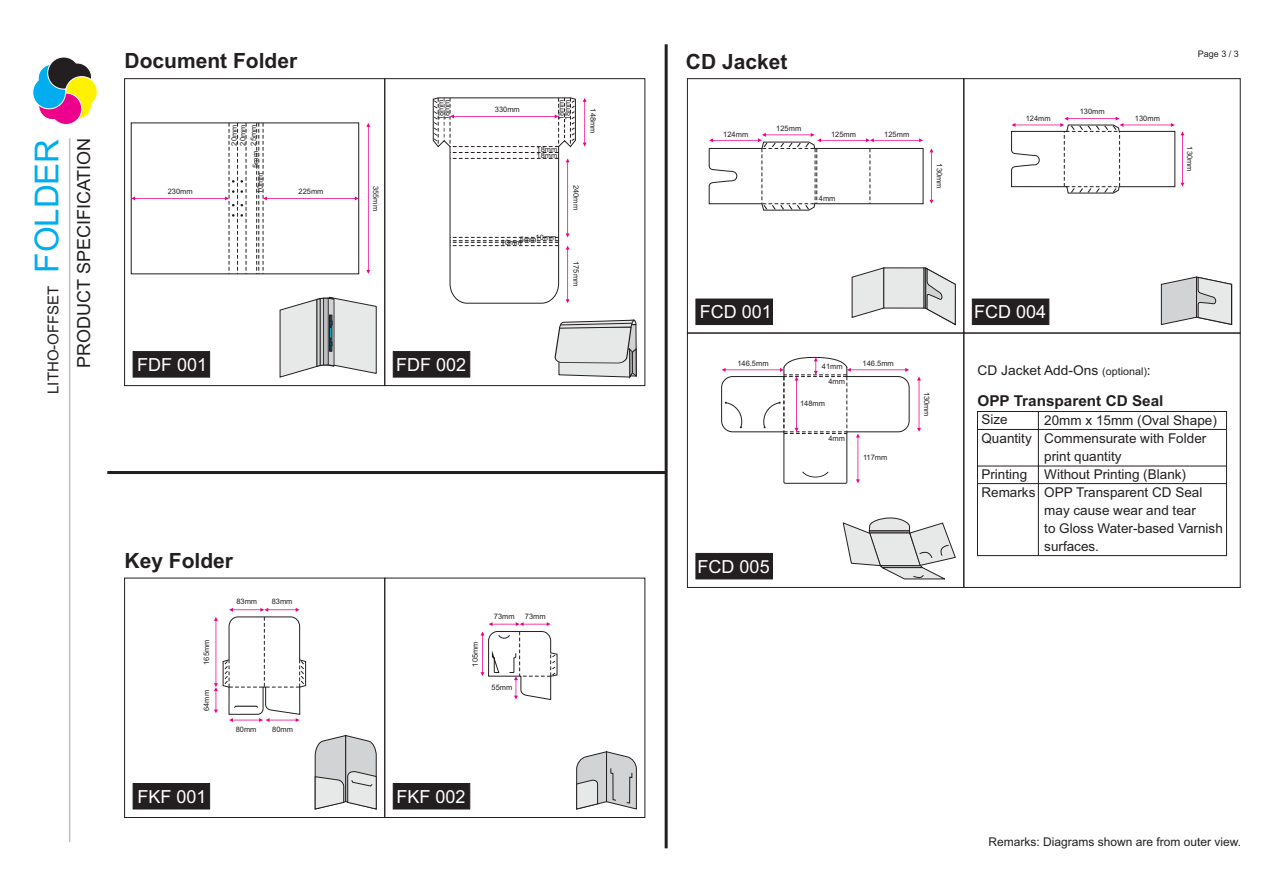
<style>
.page{position:relative;width:1263px;height:893px;background:#fff}
.page>*{position:absolute;margin:0;border:0;box-sizing:border-box;transform-origin:0 0}
.t1{font:700 21px "Arial";color:#231f20}
.t2{font:18px "Arial";color:#fff}
.t3{font:18px "Arial";color:#231f20}
.t4{font:700 15px "Arial";color:#231f20}
.t5{font:15px "Arial";color:#231f20}
.t6{font:13.5px/18.1px "Arial";color:#231f20}
.t7{font:12px "Arial";color:#231f20}
.t8{font:9px "Arial";color:#231f20}
.t9{font:7.5px/6px "Arial";color:#231f20}
.s1{font-size:33px;color:#00aeef}
.s2{font-size:10.5px}
</style>
<div class="page">
<svg style="left:1011px;top:117px;width:173px;height:77px"></svg>
<hr style="left:69px;top:138px;width:1px;height:704px;background:#bcbec0">
<svg style="left:32px;top:57px;width:66px;height:68px"></svg>
<hr style="left:665px;top:44px;width:3px;height:804px;background:#231f20">
<hr style="left:107px;top:471px;width:559px;height:3px;background:#231f20">
<svg style="left:1160px;top:276px;width:72px;height:49px;background:#cecfcf"></svg>
<svg style="left:851px;top:267px;width:105px;height:59px"></svg>
<svg style="left:842px;top:517px;width:114px;height:63px"></svg>
<div style="left:977px;top:411px;width:250px;height:145px;border:1px solid #231f20"></div>
<hr style="left:977px;top:429px;width:249px;height:1px;background:#231f20">
<hr style="left:977px;top:466px;width:249px;height:1px;background:#231f20">
<hr style="left:977px;top:483px;width:249px;height:1px;background:#231f20">
<hr style="left:1038px;top:411px;width:1px;height:145px;background:#231f20">
<div style="left:696px;top:299px;width:77px;height:26px;background:#231f20"></div>
<div style="left:696px;top:553px;width:77px;height:26px;background:#231f20"></div>
<div style="left:972px;top:299px;width:77px;height:26px;background:#231f20"></div>
<svg style="left:708px;top:133px;width:225px;height:78px"></svg>
<svg style="left:917px;top:377px;width:4px;height:55px"></svg>
<svg style="left:721px;top:357px;width:189px;height:127px"></svg>
<div style="left:124px;top:78px;width:261px;height:308px;border:1px solid #231f20"></div>
<svg style="left:393px;top:97px;width:253px;height:290px"></svg>
<div style="left:124px;top:578px;width:261px;height:240px;border:1px solid #231f20"></div>
<svg style="left:576px;top:751px;width:61px;height:59px;background:#c7c8c9"></svg>
<svg style="left:314px;top:735px;width:63px;height:75px;background:#cccdcd"></svg>
<div style="left:393px;top:783px;width:77px;height:26px;background:#231f20"></div>
<div style="left:133px;top:783px;width:77px;height:26px;background:#231f20"></div>
<svg style="left:214px;top:608px;width:92px;height:114px"></svg>
<svg style="left:480px;top:622px;width:78px;height:78px"></svg>
<div style="left:687px;top:78px;width:277px;height:255px;border:1px solid #231f20"></div>
<div style="left:687px;top:333px;width:277px;height:255px;border:1px solid #231f20"></div>
<div style="left:963px;top:333px;width:277px;height:255px;border:1px solid #231f20"></div>
<div style="left:963px;top:78px;width:277px;height:255px;border:1px solid #231f20"></div>
<svg style="left:130px;top:122px;width:247px;height:256px"></svg>
<h3 class="t5" style="left:48px;top:394px;width:257px;rotate:-90deg">LITHO-OFFSET <span class="s1">FOLDER</span></h3>
<h2 class="t3" style="left:77px;top:368px;width:232px;rotate:-90deg">PRODUCT SPECIFICATION</h2>
<h1 class="t1" style="left:125px;top:53px;width:174px">Document Folder</h1>
<p class="t9" style="left:232px;top:146px;width:22px;rotate:-90deg">20mm</p>
<p class="t9" style="left:251px;top:146px;width:22px;rotate:-90deg">25mm</p>
<p class="t9" style="left:240px;top:146px;width:22px;rotate:-90deg">20mm</p>
<p class="t9" style="left:253px;top:168px;width:18px;rotate:-90deg">5mm</p>
<p class="t9" style="left:258px;top:194px;width:22px;rotate:-90deg">10mm</p>
<p class="t9" style="left:168px;top:189px;width:27px">230mm</p>
<p class="t9" style="left:298px;top:189px;width:27px">225mm</p>
<p class="t9" style="left:378px;top:186px;width:27px;rotate:90deg">355mm</p>
<p class="t9" style="left:438px;top:120px;width:22px;rotate:-90deg">18mm<br>18mm</p>
<p class="t9" style="left:559px;top:120px;width:22px;rotate:-90deg">18mm<br>18mm</p>
<p class="t9" style="left:495px;top:107px;width:27px">330mm</p>
<p class="t9" style="left:536px;top:147px;width:22px">18mm<br>18mm</p>
<p class="t9" style="left:536px;top:235px;width:22px">10mm</p>
<p class="t9" style="left:501px;top:240px;width:37px">10mm5mm</p>
<p class="t9" style="left:578px;top:185px;width:27px;rotate:90deg">240mm</p>
<p class="t9" style="left:578px;top:261px;width:27px;rotate:90deg">175mm</p>
<p class="t9" style="left:595px;top:108px;width:27px;rotate:90deg">148mm</p>
<h2 class="t2" style="left:137px;top:358px;width:72px">FDF 001</h2>
<h2 class="t2" style="left:396px;top:358px;width:72px">FDF 002</h2>
<h1 class="t1" style="left:125px;top:552px;width:110px">Key Folder</h1>
<p class="t9" style="left:204px;top:665px;width:27px;rotate:-90deg">165mm</p>
<p class="t9" style="left:204px;top:711px;width:22px;rotate:-90deg">64mm</p>
<p class="t9" style="left:236px;top:599px;width:22px">83mm</p>
<p class="t9" style="left:272px;top:599px;width:22px">83mm</p>
<p class="t9" style="left:236px;top:727px;width:22px">80mm</p>
<p class="t9" style="left:272px;top:727px;width:22px">80mm</p>
<p class="t9" style="left:473px;top:666px;width:27px;rotate:-90deg">105mm</p>
<p class="t9" style="left:494px;top:614px;width:22px">73mm</p>
<p class="t9" style="left:525px;top:614px;width:22px">73mm</p>
<p class="t9" style="left:491px;top:685px;width:22px">55mm</p>
<h2 class="t2" style="left:138px;top:789px;width:71px">FKF 001</h2>
<h2 class="t2" style="left:397px;top:789px;width:71px">FKF 002</h2>
<h1 class="t1" style="left:686px;top:53px;width:103px">CD Jacket</h1>
<p class="t8" style="left:1198px;top:51px;width:43px">Page 3 / 3</p>
<p class="t9" style="left:776px;top:126px;width:27px">125mm</p>
<p class="t9" style="left:723px;top:132px;width:27px">124mm</p>
<p class="t9" style="left:831px;top:132px;width:27px">125mm</p>
<p class="t9" style="left:819px;top:196px;width:18px">4mm</p>
<p class="t9" style="left:884px;top:132px;width:27px">125mm</p>
<p class="t9" style="left:942px;top:163px;width:27px;rotate:90deg">130mm</p>
<p class="t9" style="left:1026px;top:116px;width:27px">124mm</p>
<p class="t9" style="left:1080px;top:109px;width:27px">130mm</p>
<p class="t9" style="left:1135px;top:116px;width:27px">130mm</p>
<p class="t9" style="left:1192px;top:146px;width:27px;rotate:90deg">130mm</p>
<h2 class="t2" style="left:700px;top:305px;width:74px">FCD 001</h2>
<p class="t9" style="left:737px;top:361px;width:33px">146.5mm</p>
<p class="t9" style="left:863px;top:361px;width:33px">146.5mm</p>
<p class="t9" style="left:822px;top:364px;width:22px">41mm</p>
<p class="t9" style="left:828px;top:379px;width:18px">4mm</p>
<p class="t9" style="left:800px;top:401px;width:27px">148mm</p>
<p class="t9" style="left:828px;top:436px;width:18px">4mm</p>
<p class="t9" style="left:863px;top:455px;width:26px">117mm</p>
<p class="t9" style="left:929px;top:391px;width:27px;rotate:90deg">130mm</p>
<h2 class="t2" style="left:698px;top:559px;width:74px">FCD 005</h2>
<h2 class="t2" style="left:974px;top:305px;width:74px">FCD 004</h2>
<h3 class="t6" style="left:977px;top:362px;width:175px">CD Jacket Add-Ons <span class="s2">(optional)</span>:</h3>
<h3 class="t4" style="left:977px;top:395px;width:187px">OPP Transparent CD Seal</h3>
<h3 class="t6" style="left:981px;top:412px;width:52px">Size<br>Quantity</h3>
<h3 class="t6" style="left:981px;top:466px;width:55px">Printing<br>Remarks</h3>
<h3 class="t6" style="left:1044px;top:412px;width:180px">20mm x 15mm (Oval Shape)<br>Commensurate with Folder print quantity<br>Without Printing (Blank)<br>OPP Transparent CD Seal may cause wear and tear<br>to Gloss Water-based Varnish surfaces.</h3>
<h3 class="t7" style="left:988px;top:837px;width:254px">Remarks: Diagrams shown are from outer view.</h3>
</div>
